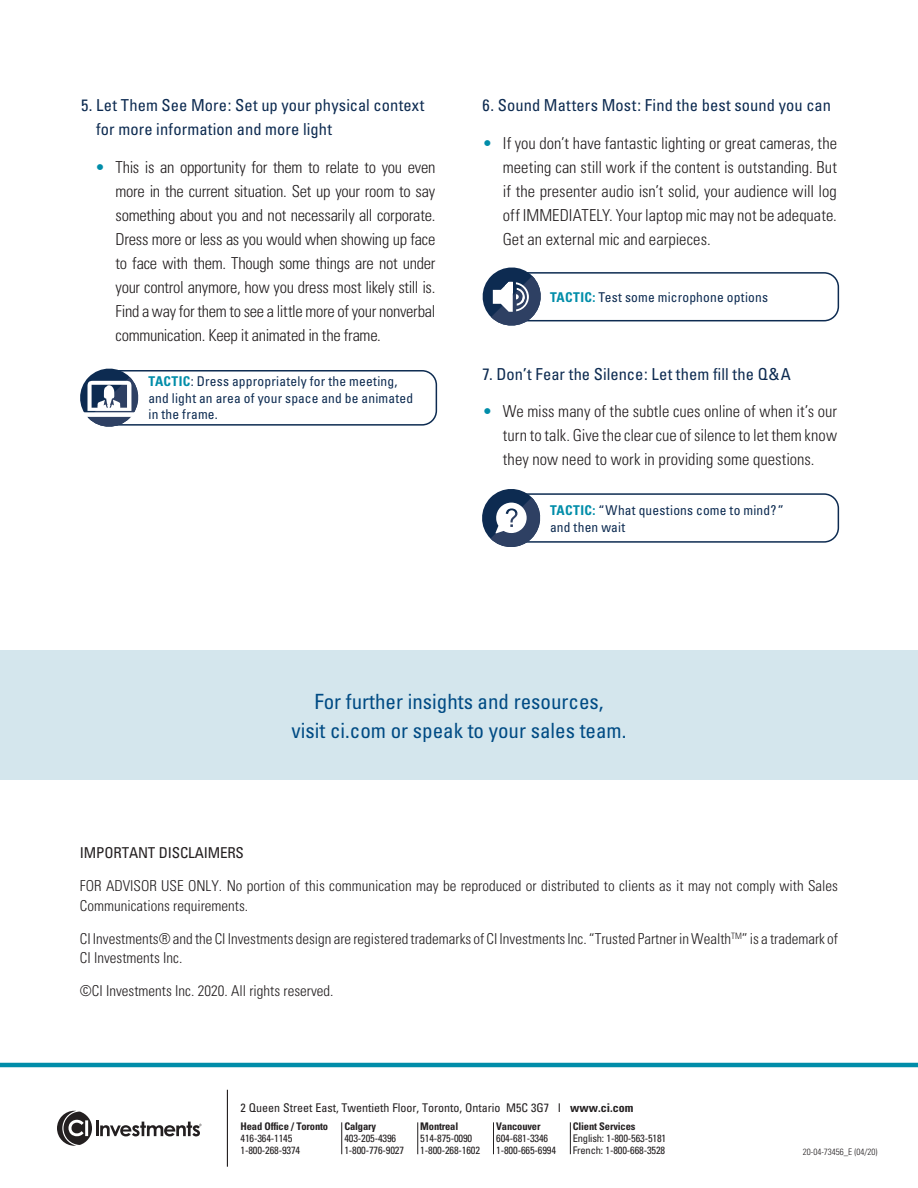
<style>
.page{position:relative;width:918px;height:1188px;background:#fff}
.page>*{position:absolute;margin:0;border:0;box-sizing:border-box;transform-origin:0 0}
.t1{font:condensed 21px/28.5px "Univers";color:#004b84;text-align:center}
.Body{font:300 condensed 16.5px/24px "Univers";color:#231f20;text-align:justify}
.Chart_Heading{font:condensed 16.5px/24px "Univers";letter-spacing:.005em;color:#0d2b51}
.Subhead{font:condensed 16.5px "Univers";letter-spacing:.005em;color:#0d2b51}
.t2{font:300 condensed 15px/19.5px "Univers";color:#231f20}
.t3{font:condensed 15px "Univers";letter-spacing:-.01em;color:#231f20}
.Chart_Heading-2{font:condensed 13.5px/16.2px "Univers";letter-spacing:.015em;color:#0d2b51}
.t4{font:condensed 12px "Univers";color:#231f20}
.t5{font:condensed 10.5px "Univers";letter-spacing:-.015em;color:#231f20}
.t6{font:700 condensed 10.5px "Univers";letter-spacing:-.015em;color:#231f20}
.t7{font:300 condensed 9px "Univers";color:#231f20}
.s1{color:#008da9}
.s2{font-weight:700;color:#008da9}
.s3{font-weight:700}
</style>
<div class="page">
<div style="left:505px;top:272px;width:334px;height:49px;border:2px solid #0d2b51;border-radius:14px"></div>
<svg style="left:482px;top:267px;width:62px;height:59px"></svg>
<hr style="left:0;top:1063px;width:918px;height:4px;background:#008da9">
<svg style="left:57px;top:1111px;width:35px;height:35px"></svg>
<hr style="left:96px;top:1120px;width:3px;height:16px;background:#231f20">
<svg style="left:100px;top:1122px;width:102px;height:14px"></svg>
<hr style="left:227px;top:1090px;width:1px;height:77px;background:#231f20">
<hr style="left:341px;top:1122px;width:1px;height:32px;background:#231f20">
<hr style="left:417px;top:1122px;width:1px;height:32px;background:#231f20">
<hr style="left:493px;top:1122px;width:1px;height:32px;background:#231f20">
<hr style="left:570px;top:1122px;width:1px;height:32px;background:#231f20">
<div style="left:0;top:650px;width:918px;height:130px;background:#d4e6ed"></div>
<div style="left:505px;top:493px;width:334px;height:50px;border:2px solid #0d2b51;border-radius:14px"></div>
<div style="left:103px;top:370px;width:334px;height:56px;border:2px solid #0d2b51;border-radius:14px"></div>
<svg style="left:80px;top:368px;width:61px;height:59px"></svg>
<svg style="left:482px;top:489px;width:61px;height:58px"></svg>
<p class="Chart_Heading" style="left:96px;top:93px;width:330px;text-indent:-15px">5. Let Them See More: Set up your physical context for more information and more light</p>
<p class="Body" style="left:116px;top:155px;width:321px;text-indent:-20px"><span class="s1">•</span> This is an opportunity for them to relate to you even more in the current situation. Set up your room to say something about you and not necessarily all corporate.<br>Dress more or less as you would when showing up face to face with them. Though some things are not under your control anymore, how you dress most likely still is.<br>Find a way for them to see a little more of your nonverbal communication. Keep it animated in the frame.</p>
<p class="Chart_Heading-2" style="left:148px;top:373px;width:266px"><span class="s2">TACTIC</span>: Dress appropriately for the meeting, and light an area of your space and be animated in the frame.</p>
<p class="Chart_Heading" style="left:483px;top:93px;width:350px">6. Sound Matters Most: Find the best sound you can</p>
<p class="Body" style="left:503px;top:131px;width:336px;text-indent:-20px"><span class="s1">•</span> If you don’t have fantastic lighting or great cameras, the meeting can still work if the content is outstanding. But if the presenter audio isn’t solid, your audience will log off IMMEDIATELY. Your laptop mic may not be adequate.<br>Get an external mic and earpieces.</p>
<p class="Chart_Heading-2" style="left:550px;top:289px;width:219px"><span class="s2">TACTIC:</span> Test some microphone options</p>
<p class="Subhead" style="left:483px;top:363px;width:310px">7. Don’t Fear the Silence: Let them fill the Q&amp;A</p>
<p class="Body" style="left:503px;top:399px;width:336px;text-indent:-20px"><span class="s1">•</span> We miss many of the subtle cues online of when it’s our turn to talk. Give the clear cue of silence to let them know they now need to work in providing some questions.</p>
<p class="Chart_Heading-2" style="left:550px;top:502px;width:235px"><span class="s2">TACTIC:</span> “What questions come to mind?” and then wait</p>
<p class="t1" style="left:292px;top:687px;width:336px">For further insights and resources,<br>visit ci.com or speak to your sales team.</p>
<p class="t3" style="left:80px;top:843px;width:166px">IMPORTANT DISCLAIMERS</p>
<p class="t2" style="left:80px;top:876px;width:760px">FOR ADVISOR USE ONLY. No portion of this communication may be reproduced or distributed to clients as it may not comply with Sales<br>Communications requirements.</p>
<p class="t2" style="left:80px;top:929px;width:760px">CI Investments® and the CI Investments design are registered trademarks of CI Investments Inc. “Trusted Partner in Wealth<sup>TM</sup>” is a trademark of<br>CI Investments Inc.</p>
<p class="t2" style="left:80px;top:981px;width:255px">©CI Investments Inc. 2020. All rights reserved.</p>
<p class="t4" style="left:241px;top:1101px;width:394px">2 Queen Street East, Twentieth Floor, Toronto, Ontario M5C 3G7 I <span class="s3">www.ci.com</span></p>
<p class="t6" style="left:344px;top:1120px;width:33px">Calgary</p>
<p class="t5" style="left:344px;top:1132px;width:53px">403-205-4396</p>
<p class="t5" style="left:344px;top:1144px;width:61px">1-800-776-9027</p>
<p class="t6" style="left:573px;top:1120px;width:64px">Client Services</p>
<p class="t5" style="left:573px;top:1132px;width:95px">English: 1-800-563-5181</p>
<p class="t5" style="left:573px;top:1144px;width:94px">French: 1-800-668-3528</p>
<p class="t7" style="left:803px;top:1146px;width:76px">20-04-73456_E (04/20)</p>
<p class="t6" style="left:241px;top:1120px;width:89px">Head Office / Toronto</p>
<p class="t5" style="left:241px;top:1132px;width:53px">416-364-1145</p>
<p class="t5" style="left:241px;top:1144px;width:61px">1-800-268-9374</p>
<p class="t6" style="left:420px;top:1120px;width:39px">Montreal</p>
<p class="t5" style="left:420px;top:1132px;width:53px">514-875-0090</p>
<p class="t5" style="left:420px;top:1144px;width:61px">1-800-268-1602</p>
<p class="t6" style="left:496px;top:1120px;width:46px">Vancouver</p>
<p class="t5" style="left:496px;top:1132px;width:53px">604-681-3346</p>
<p class="t5" style="left:496px;top:1144px;width:61px">1-800-665-6994</p>
</div>
